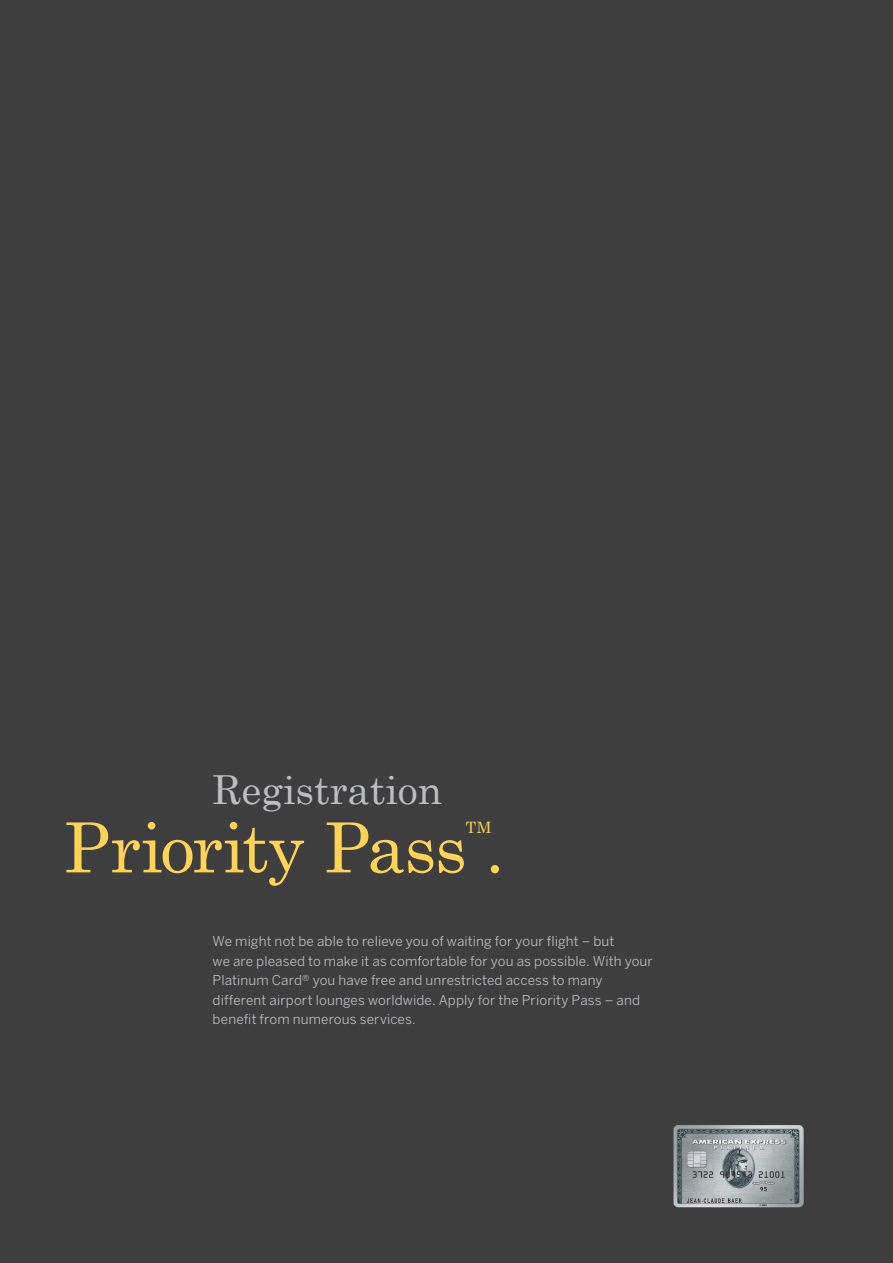
<style>
.page{position:relative;width:893px;height:1263px;background:#3e3e3f}
.page>*{position:absolute;margin:0;border:0;box-sizing:border-box;transform-origin:0 0}
.t1{font:69.15px "Century Schoolbook";letter-spacing:-.02em;color:#fed356}
.t2{font:40.05px "Century Schoolbook";color:#bcbdc0}
.t3{font:15.6px "Century Schoolbook";color:#fed356}
.t4{font:13.5px/19.5px "Benton Sans";letter-spacing:.01em;color:#bcbdc0}
</style>
<div class="page">
<img style="left:673px;top:1125px;width:131px;height:83px">
<h2 class="t2" style="left:213px;top:764px;width:231px">Registration</h2>
<h1 class="t1" style="left:64px;top:804px;width:442px">Priority Pass .</h1>
<p class="t3" style="left:466px;top:818px;width:27px">TM</p>
<p class="t4" style="left:213px;top:931px;width:442px">We might not be able to relieve you of waiting for your flight – but<br>we are pleased to make it as comfortable for you as possible. With your Platinum Card® you have free and unrestricted access to many different airport lounges worldwide. Apply for the Priority Pass – and benefit from numerous services.</p>
</div>
